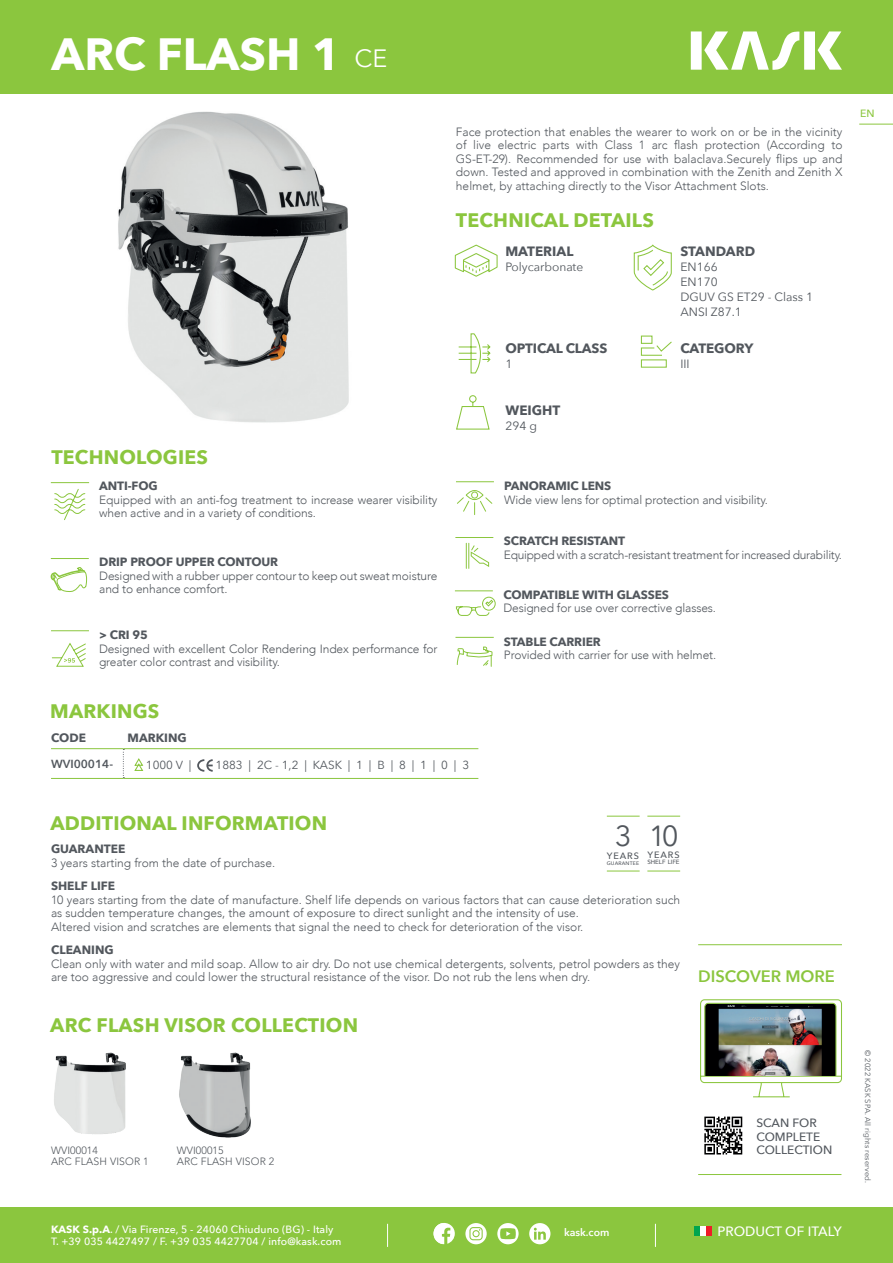
<style>
.page{position:relative;width:893px;height:1263px;background:#fff}
.page>*{position:absolute;margin:0;border:0;box-sizing:border-box;transform-origin:0 0}
.t1{font:700 45.15px "Avenir Next";color:#fff}
.t2{font:29.1px "Avenir Next";color:#52575d}
.t3{font:700 19.5px "Avenir Next";letter-spacing:.01em;color:#8bc63e}
.t4{font:600 16.5px "Avenir Next";color:#8bc63e}
.t5{font:700 13.5px "Avenir Next";letter-spacing:-.01em;color:#52575d}
.t6{font:500 13.5px "Avenir Next";color:#fff}
.t7{font:300 12px/13.5px "Avenir";color:#52575d}
.t8{font:700 12px "Avenir Next";letter-spacing:-.01em;color:#52575d}
.t9{font:300 12px "Avenir";letter-spacing:-.02em;color:#52575d}
.t10{font:12px/15px "Avenir Next";color:#52575d}
.t11{font:500 12px/13.5px "Avenir Next";color:#52575d}
.t12{font:11.7px "Avenir Next";color:#52575d}
.t13{font:600 11.7px "Avenir Next";color:#52575d}
.t14{font:500 10.5px/12.6px "Avenir Next";letter-spacing:.01em;color:#fff}
.t15{font:300 10.5px/10.5px "Avenir LT Std";letter-spacing:.01em;color:#52575d}
.t16{font:600 10.5px "Avenir Next";color:#fff}
.t17{font:500 10.5px "Avenir Next";color:#8bc63e}
.t18{font:500 9.15px "Avenir Next";letter-spacing:.1em;color:#52575d}
.t19{font:7.65px "Avenir Next";letter-spacing:.01em;color:#52575d}
.t20{font:500 6.15px "Avenir Next";color:#52575d}
.t21{font:500 5.1px "Avenir Next";letter-spacing:.035em;color:#52575d}
.s1{font-weight:400;font-size:25.05px}
.s2{font-weight:700}
</style>
<div class="page">
<div style="left:0;top:1208px;width:893px;height:55px;background:#8bc63e"></div>
<svg style="left:387px;top:1224px;width:1px;height:23px"></svg>
<svg style="left:655px;top:1224px;width:1px;height:23px"></svg>
<svg style="left:443px;top:1223px;width:12px;height:21px"></svg>
<svg style="left:434px;top:1223px;width:9px;height:21px"></svg>
<svg style="left:465px;top:1223px;width:22px;height:21px"></svg>
<svg style="left:497px;top:1223px;width:22px;height:21px"></svg>
<svg style="left:529px;top:1223px;width:21px;height:21px"></svg>
<div style="left:694px;top:1227px;width:6px;height:9px;background:#00a54f"></div>
<div style="left:700px;top:1227px;width:6px;height:9px;background:#fff"></div>
<div style="left:706px;top:1227px;width:6px;height:9px;background:#ee1c28"></div>
<img style="left:118px;top:111px;width:231px;height:312px">
<div style="left:0;top:0;width:893px;height:94px;background:#8bc63e"></div>
<hr style="left:859px;top:124px;width:34px;height:1px;background:#8bc63e">
<svg style="left:691px;top:31px;width:151px;height:39px"></svg>
<svg style="left:454px;top:244px;width:44px;height:33px"></svg>
<svg style="left:633px;top:244px;width:39px;height:47px"></svg>
<svg style="left:456px;top:395px;width:34px;height:35px"></svg>
<hr style="left:698px;top:1174px;width:143px;height:1px;background:#8bc63e">
<hr style="left:698px;top:944px;width:144px;height:1px;background:#8bc63e">
<img style="left:700px;top:999px;width:142px;height:99px">
<svg style="left:704px;top:1116px;width:39px;height:39px"></svg>
<svg style="left:704px;top:1116px;width:38px;height:38px"></svg>
<svg style="left:123px;top:749px;width:1px;height:29px"></svg>
<hr style="left:51px;top:748px;width:72px;height:1px;background:#8bc63e">
<hr style="left:123px;top:748px;width:355px;height:1px;background:#8bc63e">
<hr style="left:51px;top:778px;width:72px;height:1px;background:#8bc63e">
<hr style="left:123px;top:778px;width:355px;height:1px;background:#8bc63e">
<svg style="left:134px;top:758px;width:10px;height:13px"></svg>
<svg style="left:197px;top:759px;width:16px;height:13px"></svg>
<img style="left:54px;top:1052px;width:72px;height:83px">
<img style="left:179px;top:1052px;width:72px;height:86px">
<hr style="left:647px;top:816px;width:33px;height:1px;background:#8bc63e">
<hr style="left:647px;top:871px;width:33px;height:1px;background:#8bc63e">
<hr style="left:607px;top:816px;width:33px;height:1px;background:#8bc63e">
<hr style="left:607px;top:871px;width:33px;height:1px;background:#8bc63e">
<hr style="left:51px;top:482px;width:38px;height:1px;background:#8bc63e">
<svg style="left:54px;top:489px;width:32px;height:31px"></svg>
<hr style="left:455px;top:537px;width:38px;height:1px;background:#8bc63e">
<svg style="left:465px;top:542px;width:25px;height:27px"></svg>
<hr style="left:456px;top:481px;width:38px;height:1px;background:#8bc63e">
<svg style="left:457px;top:490px;width:36px;height:25px"></svg>
<hr style="left:51px;top:558px;width:38px;height:1px;background:#8bc63e">
<svg style="left:50px;top:567px;width:37px;height:25px"></svg>
<hr style="left:455px;top:590px;width:38px;height:1px;background:#8bc63e">
<div style="left:482px;top:597px;width:14px;height:14px;border:1px solid #8bc63e;border-radius:50%"></div>
<svg style="left:455px;top:599px;width:39px;height:17px"></svg>
<hr style="left:455px;top:637px;width:39px;height:1px;background:#8bc63e">
<svg style="left:456px;top:646px;width:37px;height:21px"></svg>
<hr style="left:51px;top:630px;width:38px;height:1px;background:#8bc63e">
<svg style="left:51px;top:643px;width:35px;height:24px"></svg>
<svg style="left:640px;top:335px;width:32px;height:33px"></svg>
<svg style="left:458px;top:333px;width:33px;height:41px"></svg>
<h1 class="t1" style="left:51px;top:15px;width:337px">ARC FLASH 1 <span class="s1">CE</span></h1>
<h3 class="t3" style="left:51px;top:441px;width:158px">TECHNOLOGIES</h3>
<p class="t8" style="left:99px;top:476px;width:60px">ANTI-FOG</p>
<p class="t7" style="left:99px;top:493px;width:340px">Equipped with an anti-fog treatment to increase wearer visibility when active and in a variety of conditions.</p>
<p class="t8" style="left:99px;top:552px;width:180px">DRIP PROOF UPPER CONTOUR</p>
<p class="t7" style="left:99px;top:569px;width:340px">Designed with a rubber upper contour to keep out sweat moisture and to enhance comfort.</p>
<p class="t8" style="left:99px;top:625px;width:50px">&gt; CRI 95</p>
<p class="t7" style="left:99px;top:642px;width:340px">Designed with excellent Color Rendering Index performance for greater color contrast and visibility.</p>
<p class="t7" style="left:456px;top:125px;width:388px;text-align:justify">Face protection that enables the wearer to work on or be in the vicinity of live electric parts with Class 1 arc flash protection (According to GS-ET-29). Recommended for use with balaclava.Securely flips up and down. Tested and approved in combination with the Zenith and Zenith X helmet, by attaching directly to the Visor Attachment Slots.</p>
<h3 class="t3" style="left:456px;top:203px;width:199px">TECHNICAL DETAILS</h3>
<p class="t5" style="left:505px;top:240px;width:70px">MATERIAL</p>
<p class="t10" style="left:505px;top:259px;width:79px">Polycarbonate</p>
<p class="t5" style="left:505px;top:336px;width:104px">OPTICAL CLASS</p>
<p class="t10" style="left:505px;top:355px;width:8px">1</p>
<p class="t5" style="left:506px;top:398px;width:56px">WEIGHT</p>
<p class="t10" style="left:506px;top:417px;width:33px">294 g</p>
<p class="t5" style="left:680px;top:240px;width:76px">STANDARD</p>
<p class="t10" style="left:680px;top:259px;width:134px">EN166<br>EN170<br>DGUV GS ET29 - Class 1<br>ANSI Z87.1</p>
<p class="t5" style="left:680px;top:336px;width:75px">CATEGORY</p>
<p class="t10" style="left:680px;top:355px;width:11px">III</p>
<p class="t8" style="left:504px;top:476px;width:109px">PANORAMIC LENS</p>
<p class="t7" style="left:504px;top:493px;width:265px">Wide view lens for optimal protection and visibility.</p>
<p class="t8" style="left:504px;top:530px;width:123px">SCRATCH RESISTANT</p>
<p class="t9" style="left:504px;top:547px;width:340px">Equipped with a scratch-resistant treatment for increased durability.</p>
<p class="t8" style="left:503px;top:584px;width:167px">COMPATIBLE WITH GLASSES</p>
<p class="t7" style="left:503px;top:601px;width:214px">Designed for use over corrective glasses.</p>
<p class="t8" style="left:504px;top:631px;width:98px">STABLE CARRIER</p>
<p class="t7" style="left:504px;top:648px;width:214px">Provided with carrier for use with helmet.</p>
<h3 class="t3" style="left:50px;top:695px;width:111px">MARKINGS</h3>
<p class="t8" style="left:51px;top:727px;width:36px">CODE</p>
<p class="t8" style="left:128px;top:727px;width:61px">MARKING</p>
<p class="t13" style="left:51px;top:754px;width:64px">WVI00014-</p>
<p class="t12" style="left:146px;top:755px;width:47px">1000 V |</p>
<p class="t12" style="left:216px;top:755px;width:255px">1883 | 2C - 1,2 | KASK | 1 | B | 8 | 1 | 0 | 3</p>
<h3 class="t3" style="left:50px;top:806px;width:278px">ADDITIONAL INFORMATION</h3>
<p class="t8" style="left:51px;top:838px;width:76px">GUARANTEE</p>
<p class="t7" style="left:51px;top:856px;width:226px">3 years starting from the date of purchase.</p>
<h2 class="t2" style="left:615px;top:811px;width:18px">3</h2>
<p class="t18" style="left:607px;top:848px;width:34px">YEARS</p>
<p class="t21" style="left:607px;top:859px;width:34px">GUARANTEE</p>
<h2 class="t2" style="left:649px;top:811px;width:31px">10</h2>
<p class="t18" style="left:647px;top:847px;width:34px">YEARS</p>
<p class="t20" style="left:647px;top:857px;width:34px">SHELF LIFE</p>
<p class="t8" style="left:51px;top:875px;width:66px">SHELF LIFE</p>
<p class="t7" style="left:51px;top:893px;width:631px">10 years starting from the date of manufacture. Shelf life depends on various factors that can cause deterioration such as sudden temperature changes, the amount of exposure to direct sunlight and the intensity of use.<br>Altered vision and scratches are elements that signal the need to check for deterioration of the visor.</p>
<p class="t8" style="left:51px;top:939px;width:64px">CLEANING</p>
<p class="t7" style="left:51px;top:957px;width:631px">Clean only with water and mild soap. Allow to air dry. Do not use chemical detergents, solvents, petrol powders as they are too aggressive and could lower the structural resistance of the visor. Do not rub the lens when dry.</p>
<h3 class="t3" style="left:50px;top:1009px;width:309px">ARC FLASH VISOR COLLECTION</h3>
<h3 class="t4" style="left:698px;top:962px;width:138px">DISCOVER MORE</h3>
<p class="t15" style="left:51px;top:1145px;width:99px">WVI00014<br>ARC FLASH VISOR 1</p>
<p class="t15" style="left:177px;top:1145px;width:99px">WVI00015<br>ARC FLASH VISOR 2</p>
<p class="t14" style="left:51px;top:1222px;width:292px"><span class="s2">KASK S.p.A</span>. / Via Firenze, 5 - 24060 Chiuduno (BG) - Italy<br>T. +39 035 4427497 / F. +39 035 4427704 / info@kask.com</p>
<p class="t16" style="left:564px;top:1223px;width:47px">kask.com</p>
<p class="t11" style="left:756px;top:1116px;width:77px">SCAN FOR<br>COMPLETE<br>COLLECTION</p>
<p class="t6" style="left:717px;top:1220px;width:126px">PRODUCT OF ITALY</p>
<p class="t17" style="left:860px;top:105px;width:16px">EN</p>
<p class="t19" style="left:874px;top:1050px;width:134px;rotate:90deg">© 2022 KASK SPA. All rights reserved.</p>
</div>
